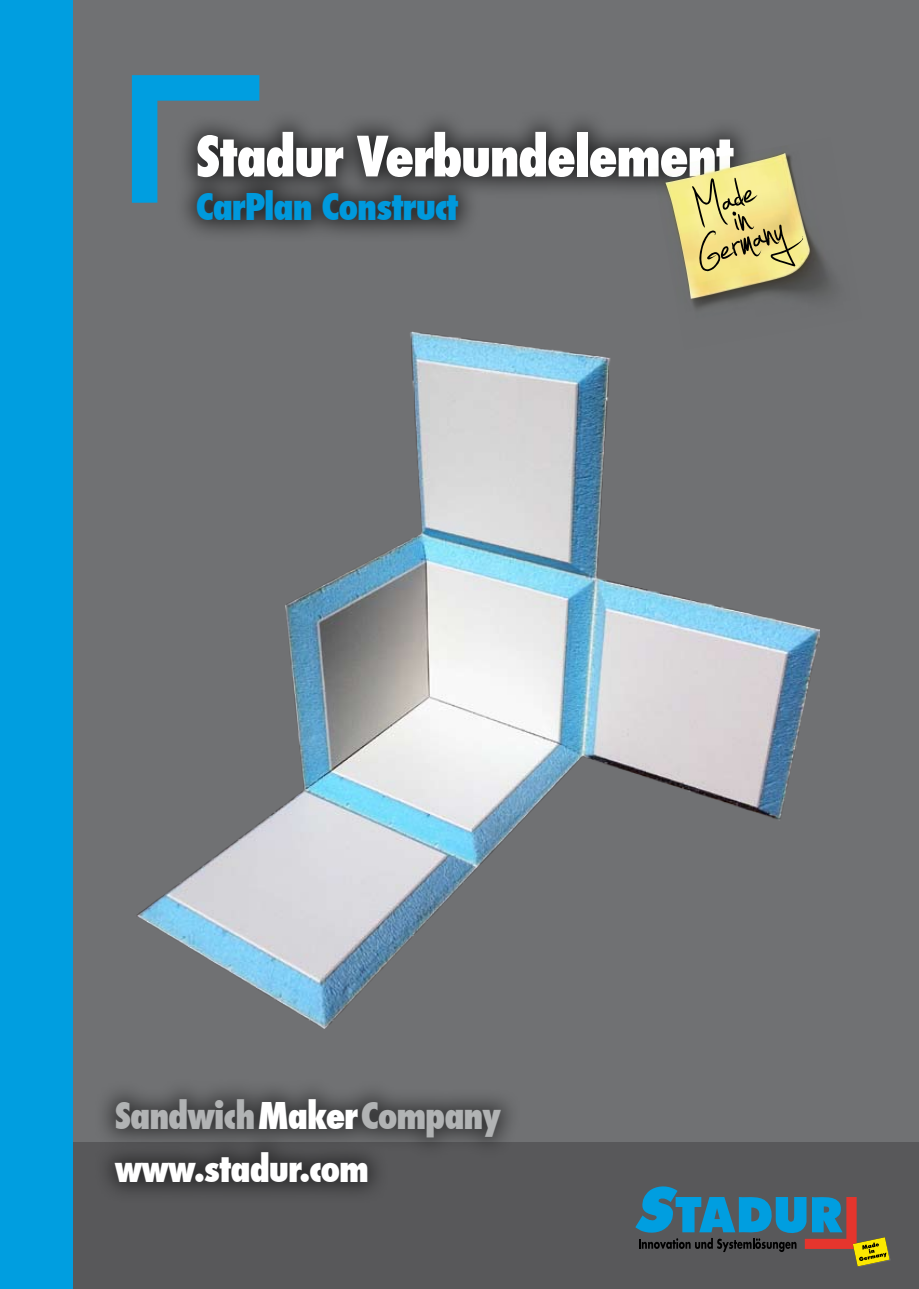
<style>
.page{position:relative;width:919px;height:1289px;background:#fff}
.page>*{position:absolute;margin:0;border:0;box-sizing:border-box;transform-origin:0 0}
.t1{font:90px "Jellyka Estryas Handwriting";color:#000}
.t2{font:800 condensed 54px "Futura";letter-spacing:-.03em;color:#fff}
.t3{font:800 condensed 36px/52.5px "Futura";letter-spacing:-.03em;color:#fff}
.t4{font:800 condensed 36px "Futura";letter-spacing:-.03em;color:#0099dc}
.s1{color:#b1b3b4}
</style>
<div class="page">
<div style="left:9px;top:0;width:909px;height:1279px;background:#707173"></div>
<svg style="left:132px;top:75px;width:127px;height:128px"></svg>
<div style="left:2px;top:1142px;width:916px;height:146px;background:#58585a"></div>
<div style="left:0;top:0;width:72px;height:1288px;background:#009ee0"></div>
<div style="left:90px;top:1074px;width:514px;height:164px;background:#000;opacity:.5"></div>
<div style="left:172px;top:107px;width:746px;height:227px;background:#000;opacity:.6"></div>
<img style="left:652px;top:137px;width:210px;height:197px">
<svg style="left:635px;top:1186px;width:255px;height:80px"></svg>
<img style="left:137px;top:331px;width:682px;height:697px">
<h2 class="t2" style="left:196px;top:120px;width:539px">Stadur Verbundelement</h2>
<p class="t4" style="left:196px;top:182px;width:264px">CarPlan Construct</p>
<h1 class="t1" style="left:683px;top:221px;width:93px;rotate:-20deg">MadeinGermany</h1>
<p class="t3" style="left:115px;top:1089px;width:387px"><span class="s1">Sandwich</span>Maker<span class="s1">Company </span>www.stadur.com</p>
</div>
